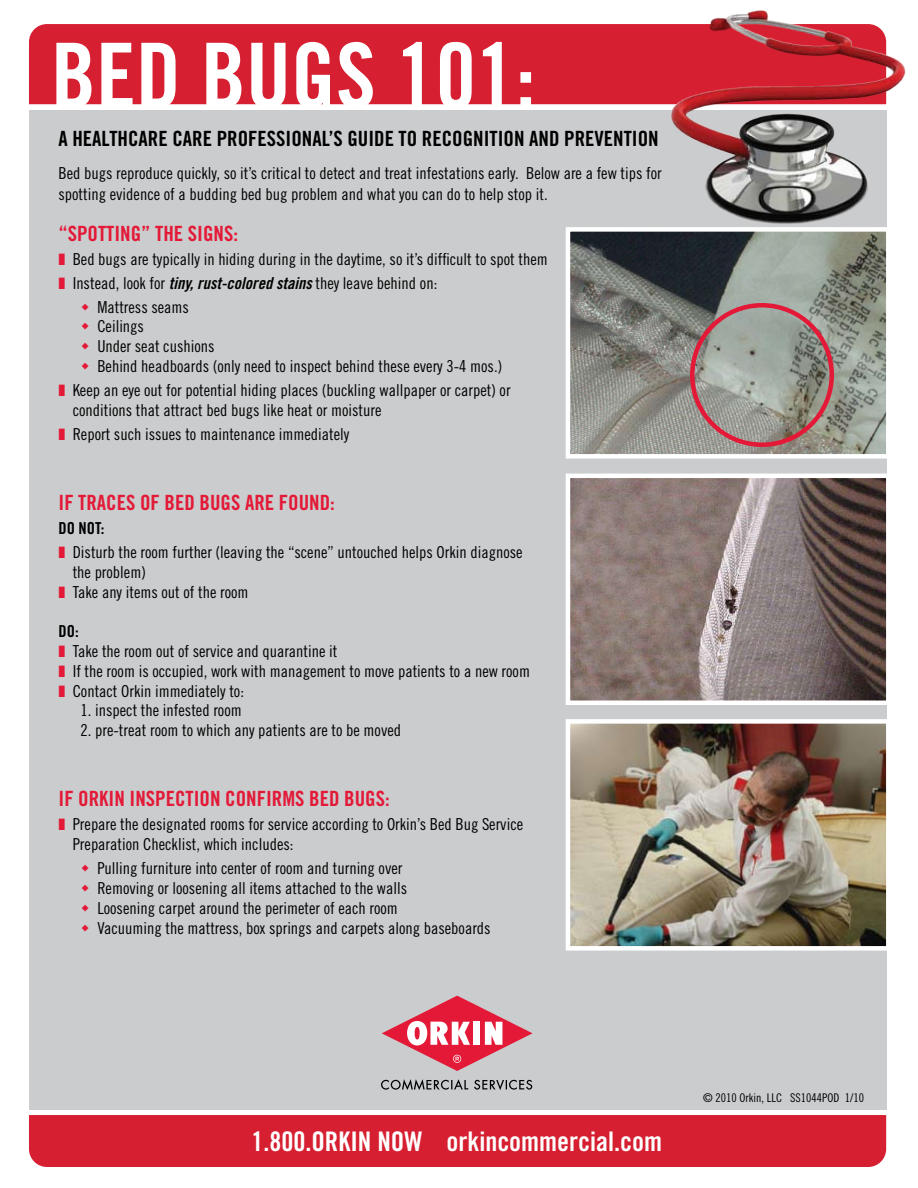
<style>
.page{position:relative;width:918px;height:1188px;background:#fff}
.page>*{position:absolute;margin:0;border:0;box-sizing:border-box;transform-origin:0 0}
.t1{font:90px "Trade Gothic Bold Cond Twenty";color:#fff}
.t2{font:27px "Trade Gothic Bold Cond Twenty";color:#fff}
.t3{font:21px "Trade Gothic Bold Cond Twenty";color:#e31937}
.t4{font:21px "Trade Gothic Bold Cond Twenty";color:#000}
.t5{font:16.5px/19.8px "Trade Gothic Cond Eighteen";color:#000}
.t6{font:16.5px "Trade Gothic Bold Cond Twenty";color:#000}
.t7{font:12px "Trade Gothic Cond Eighteen";color:#000}
.s1{font-family:"Trade Gothic Bold Cond Twenty Obl"}
</style>
<div class="page">
<div style="left:29px;top:24px;width:614px;height:80px;background:#d61f30"></div>
<div style="left:29px;top:1115px;width:857px;height:52px;background:#d61f30"></div>
<div style="left:29px;top:110px;width:857px;height:999px;background:#cbccce"></div>
<img style="left:643px;top:10px;width:263px;height:217px">
<svg style="left:382px;top:996px;width:151px;height:75px"></svg>
<svg style="left:381px;top:1079px;width:87px;height:11px"></svg>
<svg style="left:474px;top:1080px;width:58px;height:10px"></svg>
<img style="left:571px;top:232px;width:315px;height:222px">
<div style="left:566px;top:227px;width:325px;height:232px;border:4px solid #fff"></div>
<img style="left:571px;top:724px;width:315px;height:222px">
<div style="left:566px;top:719px;width:325px;height:232px;border:4px solid #fff"></div>
<img style="left:571px;top:479px;width:315px;height:221px">
<div style="left:566px;top:474px;width:325px;height:231px;border:4px solid #fff"></div>
<div style="left:690px;top:303px;width:144px;height:144px;border:4px solid #e31937;border-radius:50%"></div>
<h1 class="t1" style="left:51px;top:21px;width:486px">BED BUGS 101:</h1>
<p class="t4" style="left:58px;top:125px;width:62px">A HEALTHCARE</p>
<p class="t4" style="left:172px;top:125px;width:66px">CARE PROFESSIONA</p>
<p class="t4" style="left:322px;top:125px;width:46px">L’S GUIDE</p>
<p class="t4" style="left:399px;top:125px;width:44px">TO RECOGNITION</p>
<p class="t4" style="left:529px;top:125px;width:85px">AND PREVENTION</p>
<p class="t5" style="left:58px;top:162px;width:605px;line-height:21px">Bed bugs reproduce quickly, so it’s critical to detect and treat infestations early. Below are a few tips for spotting evidence of a budding bed bug problem and what you can do to help stop it.</p>
<p class="t3" style="left:58px;top:220px;width:181px">“SPOTTING” THE SIGNS:</p>
<p class="t5" style="left:73px;top:249px;width:477px">Bed bugs are typically in hiding during in the daytime, so it’s difficult to spot them</p>
<p class="t5" style="left:73px;top:273px;width:366px">Instead, look for <span class="s1">tiny, rust-colored stains</span> they leave behind on:</p>
<p class="t5" style="left:97px;top:297px;width:93px">Mattress seams</p>
<p class="t5" style="left:97px;top:317px;width:406px">Ceilings<br>Under seat cushions<br>Behind headboards (only need to inspect behind these every 3-4 mos.)</p>
<p class="t5" style="left:73px;top:380px;width:439px">Keep an eye out for potential hiding places (buckling wallpaper or carpet) or conditions that attract bed bugs like heat or moisture</p>
<p class="t5" style="left:73px;top:424px;width:278px">Report such issues to maintenance immediately</p>
<p class="t3" style="left:58px;top:490px;width:278px">IF TRACES OF BED BUGS ARE FOUND:</p>
<p class="t6" style="left:58px;top:518px;width:47px">DONOT:</p>
<p class="t5" style="left:73px;top:542px;width:451px">Disturb the room further (leaving the “scene” untouched helps Orkin diagnose the problem)<br>Take any items out of the room</p>
<p class="t6" style="left:58px;top:621px;width:22px">DO:</p>
<p class="t5" style="left:73px;top:641px;width:459px">Take the room out of service and quarantine it<br>If the room is occupied, work with management to move patients to a new room<br>Contact Orkin immediately to:</p>
<p class="t5" style="left:80px;top:701px;width:163px">1. inspect the infested room</p>
<p class="t5" style="left:80px;top:720px;width:322px">2. pre-treat room to which any patients are to be moved</p>
<p class="t3" style="left:58px;top:786px;width:333px">IF ORKIN INSPECTION CONFIRMS BED BUGS:</p>
<p class="t5" style="left:73px;top:815px;width:452px">Prepare the designated rooms for service according to Orkin’s Bed Bug Service<br>Preparation Checklist, which includes:</p>
<p class="t5" style="left:97px;top:858px;width:395px">Pulling furniture into center of room and turning over<br>Removing or loosening all items attached to the walls<br>Loosening carpet around the perimeter of each room<br>Vacuuming the mattress, box springs and carpets along baseboards</p>
<h2 class="t2" style="left:251px;top:1125px;width:412px">1.800.ORKIN NOW ORKINCOMMERCIAL.COM</h2>
<p class="t7" style="left:703px;top:1091px;width:162px">© 2010 Orkin, LLC SS1044POD 1/10</p>
</div>
